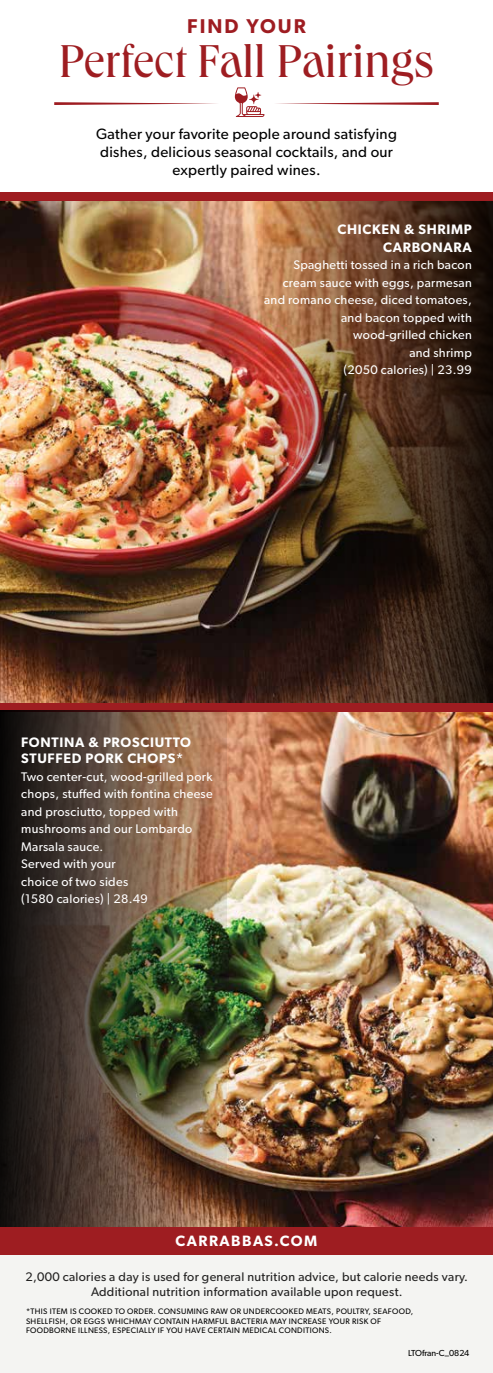
<style>
.page{position:relative;width:493px;height:1373px;background:#fff}
.page>*{position:absolute;margin:0;border:0;box-sizing:border-box;transform-origin:0 0}
.t1{font:47.5px "Queens";color:#9e1d21}
.t2{font:600 20px "Gibson";letter-spacing:.1em;color:#9e1c21}
.t3{font:15px/18px "Gibson";letter-spacing:.02em;color:#000;text-align:center}
.t4{font:600 15px "Gibson";letter-spacing:.1em;color:#fff}
.t5{font:600 13.75px/16.5px "Gibson";letter-spacing:.05em;color:#fff}
.t6{font:12.5px/17.5px "Gibson";letter-spacing:.025em;color:#fff}
.t7{font:12.5px/15px "Gibson";letter-spacing:.025em;color:#232222;text-align:center}
.t8{font:8.75px "Gibson";color:#000}
.t9{font:8px/9.4px "Gibson";letter-spacing:.04em;color:#000}
</style>
<div class="page">
<div style="left:0;top:1228px;width:493px;height:144px;background:#f4f4f2"></div>
<div style="left:0;top:1227px;width:493px;height:27px;background:#9e1d21"></div>
<svg style="left:54px;top:102px;width:163px;height:3px"></svg>
<svg style="left:276px;top:102px;width:162px;height:3px"></svg>
<svg style="left:235px;top:87px;width:29px;height:30px"></svg>
<img style="left:227px;top:711px;width:266px;height:516px">
<div style="left:0;top:703px;width:493px;height:8px;background:#9e1d21"></div>
<img style="left:0;top:710px;width:227px;height:517px">
<img style="left:0;top:201px;width:263px;height:502px">
<img style="left:263px;top:201px;width:230px;height:502px">
<div style="left:0;top:193px;width:493px;height:8px;background:#9e1d21"></div>
<h2 class="t2" style="left:187px;top:14px;width:120px">FIND YOUR</h2>
<h1 class="t1" style="left:59px;top:31px;width:376px">Perfect Fall Pairings</h1>
<p class="t3" style="left:96px;top:124px;width:302px">Gather your favorite people around satisfying dishes, delicious seasonal cocktails, and our expertly paired wines.</p>
<p class="t5" style="left:337px;top:220px;width:136px;line-height:17.5px;text-align:right">CHICKEN &amp; SHRIMP<br>CARBONARA</p>
<p class="t6" style="left:264px;top:256px;width:209px;text-align:right">Spaghetti tossed in a rich bacon cream sauce with eggs, parmesan and romano cheese, diced tomatoes, and bacon topped with<br>wood-grilled chicken<br>and shrimp<br>(2050 calories) | 23.99</p>
<p class="t5" style="left:21px;top:733px;width:171px">FONTINA &amp; PROSCIUTTO<br>STUFFED PORK CHOPS*</p>
<p class="t6" style="left:21px;top:767px;width:193px">Two center-cut, wood-grilled pork chops, stuffed with fontina cheese and prosciutto, topped with mushrooms and our Lombardo<br>Marsala sauce.<br>Served with your<br>choice of two sides<br>(1580 calories) | 28.49</p>
<p class="t4" style="left:175px;top:1232px;width:143px">CARRABBAS.COM</p>
<p class="t7" style="left:26px;top:1269px;width:444px">2,000 calories a day is used for general nutrition advice, but calorie needs vary.<br>Additional nutrition information available upon request.</p>
<p class="t9" style="left:26px;top:1306px;width:388px">*THIS ITEM IS COOKED TO ORDER. CONSUMING RAW OR UNDERCOOKED MEATS, POULTRY, SEAFOOD,<br>SHELLFISH, OR EGGS WHICHMAY CONTAIN HARMFUL BACTERIA MAY INCREASE YOUR RISK OF<br>FOODBORNE ILLNESS, ESPECIALLY IF YOU HAVE CERTAIN MEDICAL CONDITIONS.</p>
<p class="t8" style="left:408px;top:1347px;width:63px">LTOfran-C_0824</p>
</div>
